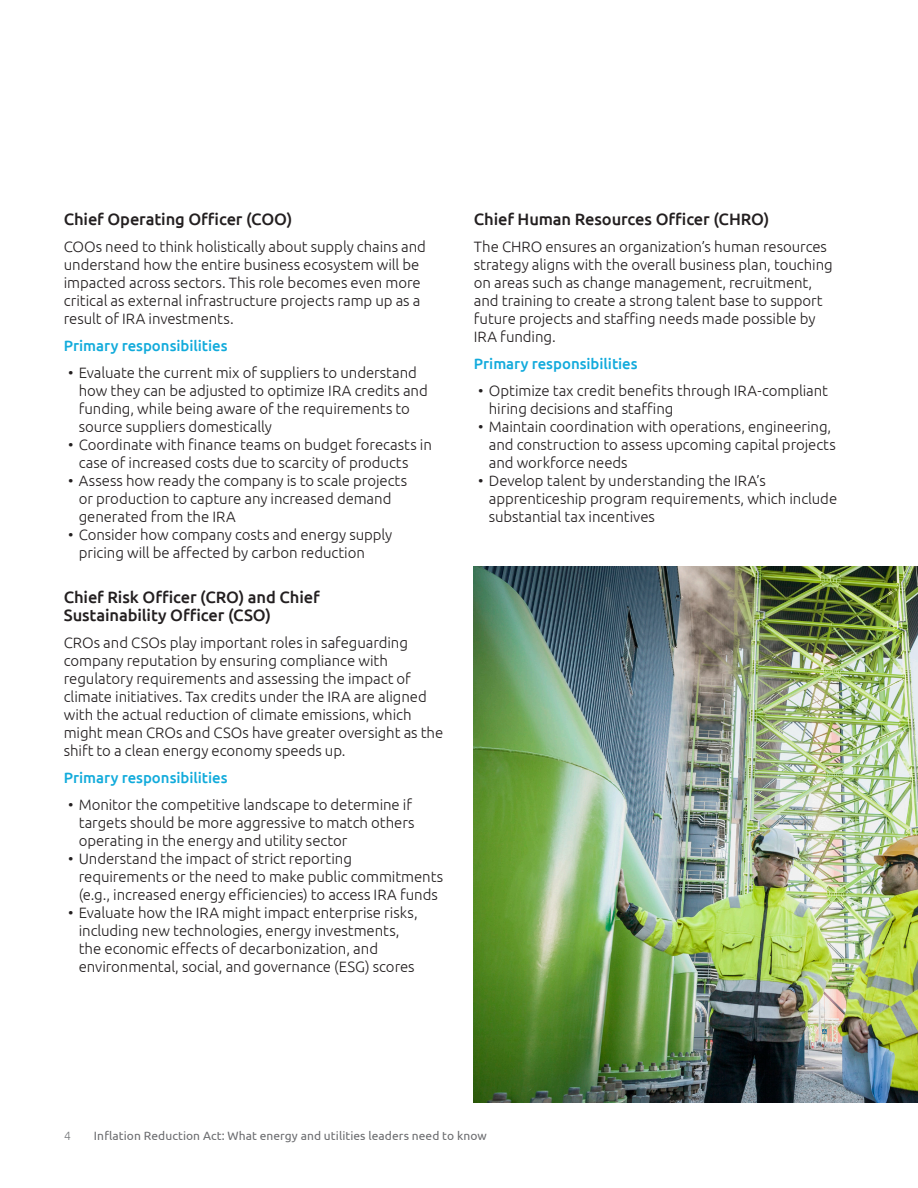
<style>
.page{position:relative;width:918px;height:1188px;background:#fff}
.page>*{position:absolute;margin:0;border:0;box-sizing:border-box;transform-origin:0 0}
.head_2{font:500 16.5px/18px "Ubuntu";letter-spacing:-.01em;color:#231f20}
.text{font:300 15px/18px "Ubuntu";letter-spacing:-.005em;color:#231f20}
.text-2{font:500 15px "Ubuntu";letter-spacing:-.005em;color:#12abdb}
.text-3{font:500 15px "Ubuntu";letter-spacing:-.005em;color:#12aadc}
.t1{font:12px "Ubuntu";letter-spacing:.005em;color:#6c6d70}
.t2{font:300 12px "Ubuntu";color:#76787b}
</style>
<div class="page">
<img style="left:474px;top:566px;width:444px;height:537px">
<p class="head_2" style="left:64px;top:210px;width:230px">Chief Operating Officer (COO)</p>
<p class="text" style="left:64px;top:238px;width:364px">COOs need to think holistically about supply chains and understand how the entire business ecosystem will be impacted across sectors. This role becomes even more critical as external infrastructure projects ramp up as a result of IRA investments.</p>
<p class="text-2" style="left:64px;top:337px;width:165px">Primary responsibilities</p>
<p class="text" style="left:79px;top:364px;width:351px;text-indent:-11px">• Evaluate the current mix of suppliers to understand how they can be adjusted to optimize IRA credits and funding, while being aware of the requirements to source suppliers domestically</p>
<p class="text" style="left:79px;top:436px;width:355px;text-indent:-11px">• Coordinate with finance teams on budget forecasts in case of increased costs due to scarcity of products</p>
<p class="text" style="left:79px;top:472px;width:330px;text-indent:-11px">• Assess how ready the company is to scale projects or production to capture any increased demand generated from the IRA</p>
<p class="text" style="left:79px;top:526px;width:315px;text-indent:-11px">• Consider how company costs and energy supply pricing will be affected by carbon reduction</p>
<p class="head_2" style="left:64px;top:588px;width:257px">Chief Risk Officer (CRO) and Chief<br>Sustainability Officer (CSO)</p>
<p class="text" style="left:64px;top:634px;width:381px">CROs and CSOs play important roles in safeguarding company reputation by ensuring compliance with regulatory requirements and assessing the impact of climate initiatives. Tax credits under the IRA are aligned with the actual reduction of climate emissions, which might mean CROs and CSOs have greater oversight as the shift to a clean energy economy speeds up.</p>
<p class="text-2" style="left:64px;top:769px;width:165px">Primary responsibilities</p>
<p class="text" style="left:79px;top:796px;width:337px;text-indent:-11px">• Monitor the competitive landscape to determine if targets should be more aggressive to match others operating in the energy and utility sector</p>
<p class="text" style="left:79px;top:850px;width:366px;text-indent:-11px">• Understand the impact of strict reporting requirements or the need to make public commitments (e.g., increased energy efficiencies) to access IRA funds</p>
<p class="text" style="left:79px;top:904px;width:341px;text-indent:-11px">• Evaluate how the IRA might impact enterprise risks, including new technologies, energy investments, the economic effects of decarbonization, and environmental, social, and governance (ESG) scores</p>
<p class="head_2" style="left:474px;top:210px;width:297px">Chief Human Resources Officer (CHRO)</p>
<p class="text" style="left:474px;top:238px;width:360px">The CHRO ensures an organization’s human resources strategy aligns with the overall business plan, touching on areas such as change management, recruitment, and training to create a strong talent base to support future projects and staffing needs made possible by IRA funding.</p>
<p class="text-3" style="left:474px;top:355px;width:165px">Primary responsibilities</p>
<p class="text" style="left:489px;top:382px;width:341px;text-indent:-11px">• Optimize tax credit benefits through IRA-compliant hiring decisions and staffing</p>
<p class="text" style="left:489px;top:418px;width:349px;text-indent:-11px">• Maintain coordination with operations, engineering, and construction to assess upcoming capital projects and workforce needs</p>
<p class="text" style="left:489px;top:472px;width:350px;text-indent:-11px">• Develop talent by understanding the IRA’s apprenticeship program requirements, which include substantial tax incentives</p>
<p class="t2" style="left:64px;top:1129px;width:8px">4</p>
<p class="t1" style="left:94px;top:1129px;width:394px">Inflation Reduction Act: What energy and utilities leaders need to know</p>
</div>
